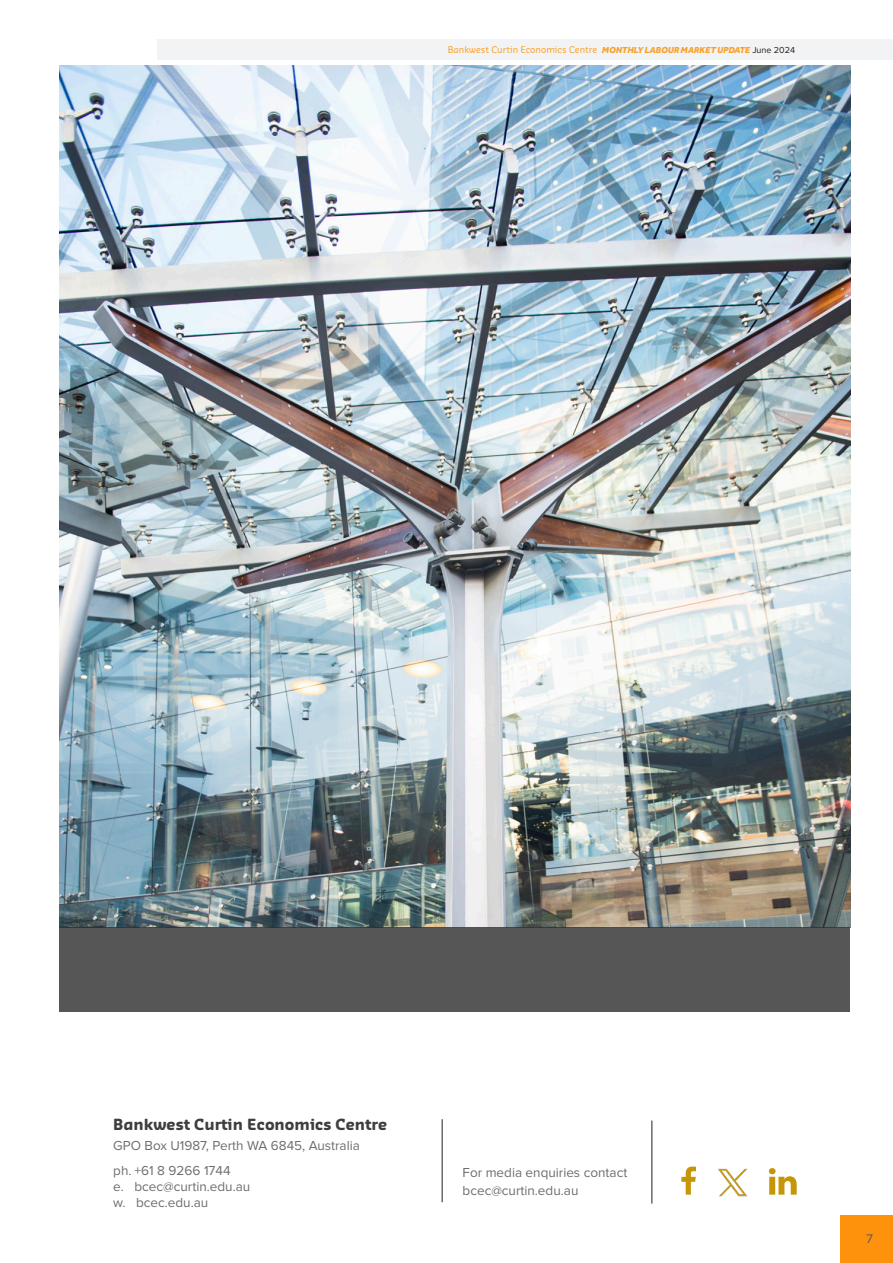
<style>
.page{position:relative;width:893px;height:1263px;background:#fff}
.page>*{position:absolute;margin:0;border:0;box-sizing:border-box;transform-origin:0 0}
.H4_Header{font:700 15px "Sansa Soft Pro";color:#3e3e3f}
.t1{font:13.5px "Proxima Nova";color:#6c6d70}
.t2{font:12px "Lato";color:#57585a}
.t3{font:9px "Sansa Soft Pro";color:#f9a029}
.s1{font-family:"Effra";font-weight:800;font-style:italic}
.s2{font-family:"Proxima Nova";color:#231f20}
</style>
<div class="page">
<div style="left:840px;top:1216px;width:53px;height:47px;background:#ff920c"></div>
<div style="left:157px;top:40px;width:736px;height:20px;background:#f2f3f4"></div>
<img style="left:60px;top:65px;width:790px;height:862px">
<div style="left:60px;top:927px;width:790px;height:85px;background:#575657"></div>
<hr style="left:651px;top:1120px;width:1px;height:83px;background:#231f20">
<hr style="left:442px;top:1119px;width:1px;height:83px;background:#231f20">
<svg style="left:681px;top:1166px;width:15px;height:29px"></svg>
<svg style="left:769px;top:1168px;width:28px;height:27px"></svg>
<img style="left:718px;top:1168px;width:30px;height:28px">
<p class="t3" style="left:448px;top:44px;width:349px">Bankwest Curtin Economics Centre <span class="s1">MONTHLY LABOUR MARKET UPDATE</span> <span class="s2">June 2024</span></p>
<p class="H4_Header" style="left:113px;top:1114px;width:276px">Bankwest Curtin Economics Centre</p>
<p class="t1" style="left:113px;top:1138px;width:248px">GPO Box U1987, Perth WA 6845, Australia</p>
<p class="t1" style="left:113px;top:1162px;width:119px">ph. +61 8 9266 1744</p>
<p class="t1" style="left:113px;top:1178px;width:139px">e. bcec@curtin.edu.au</p>
<p class="t1" style="left:113px;top:1195px;width:97px">w. bcec.edu.au</p>
<p class="t1" style="left:463px;top:1165px;width:166px">For media enquiries contact</p>
<p class="t1" style="left:463px;top:1183px;width:117px">bcec@curtin.edu.au</p>
<p class="t2" style="left:866px;top:1230px;width:8px">7</p>
</div>
